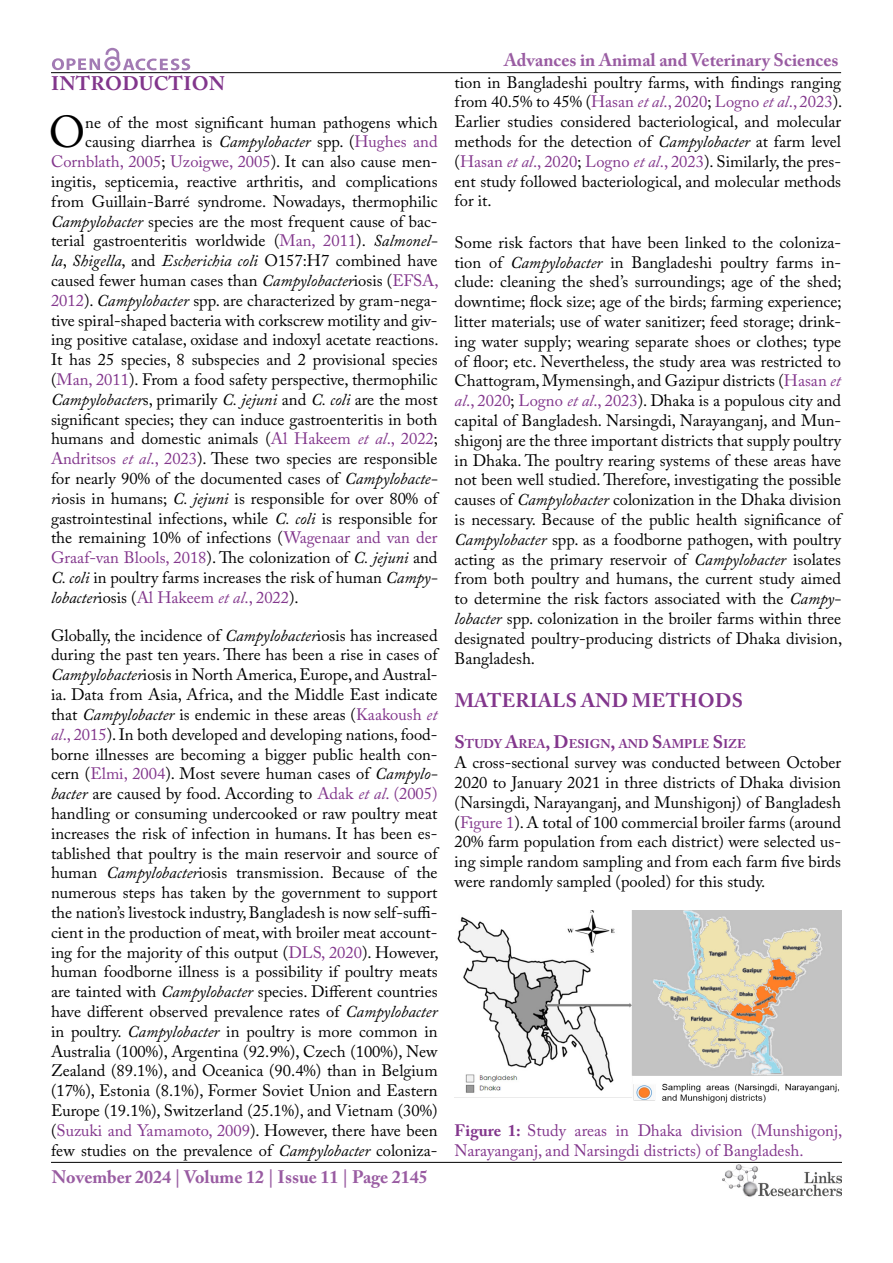
<style>
.page{position:relative;width:893px;height:1263px;background:#fff}
.page>*{position:absolute;margin:0;border:0;box-sizing:border-box;transform-origin:0 0}
.t1{font:44.4px "Adobe Caslon Pro";color:#000}
.t2{font:700 19.5px "Adobe Caslon Pro";letter-spacing:.015em;color:#82368c}
.t3{font:700 18px "Adobe Caslon Pro";color:#995ca2}
.t4{font:16.5px/19.8px "Adobe Caslon Pro";color:#000;text-align:justify}
.t5{font:16.5px/19.8px "Adobe Caslon Pro";color:#82368c}
.t6{font:italic 16.5px "Adobe Caslon Pro";color:#000}
.t7{font:700 12.6px "Adobe Caslon Pro";color:#82368c}
.s1{font-style:italic}
.s2{color:#82368c}
.s3{color:#000}
.s4{font-style:normal}
.s5{font-style:italic;color:#82368c}
.s6{font-style:italic;color:#000}
.s7{font-size:18px}
.s8{font-weight:700}
</style>
<div class="page">
<hr style="left:51px;top:72px;width:790px;height:1px;background:#000">
<hr style="left:51px;top:1162px;width:791px;height:1px;background:#000">
<svg style="left:52px;top:48px;width:138px;height:23px"></svg>
<img style="left:723px;top:1164px;width:119px;height:33px">
<img style="left:455px;top:910px;width:386px;height:193px">
<p class="t2" style="left:51px;top:72px;width:175px">INTRODUCTION</p>
<h1 class="t1" style="left:49px;top:106px;width:38px">O</h1>
<p class="t4" style="left:85px;top:112px;width:354px">ne of the most significant human pathogens which</p>
<p class="t4" style="left:85px;top:132px;width:354px">causing diarrhea is <span class="s1">Campylobacter</span> spp. (<span class="s2">Hughes and</span></p>
<p class="t5" style="left:51px;top:152px;width:388px">Cornblath, 2005<span class="s3">;</span> Uzoigwe, 2005<span class="s3">). It can also cause men-</span></p>
<p class="t4" style="left:51px;top:171px;width:388px">ingitis, septicemia, reactive arthritis, and complications</p>
<p class="t4" style="left:51px;top:191px;width:388px">from Guillain-Barré syndrome. Nowadays, thermophilic</p>
<p class="t4" style="left:51px;top:211px;width:388px"><span class="s1">Campylobacter</span> species are the most frequent cause of bac-</p>
<p class="t4" style="left:51px;top:231px;width:388px">terial gastroenteritis worldwide (<span class="s2">Man, 2011</span>). <span class="s1">Salmonel-</span></p>
<p class="t6" style="left:51px;top:251px;width:388px">la<span class="s4">,</span> Shigella<span class="s4">, and</span> Escherichia coli <span class="s4">O157:H7 combined have</span></p>
<p class="t4" style="left:51px;top:270px;width:389px">caused fewer human cases than <span class="s1">Campylobacter</span>iosis (<span class="s2">EFSA,</span></p>
<p class="t4" style="left:51px;top:290px;width:388px"><span class="s2">2012</span>). <span class="s1">Campylobacter</span> spp. are characterized by gram-nega-</p>
<p class="t4" style="left:51px;top:310px;width:388px">tive spiral-shaped bacteria with corkscrew motility and giv-</p>
<p class="t4" style="left:51px;top:330px;width:389px">ing positive catalase, oxidase and indoxyl acetate reactions.</p>
<p class="t4" style="left:51px;top:350px;width:388px">It has 25 species, 8 subspecies and 2 provisional species</p>
<p class="t4" style="left:51px;top:369px;width:388px">(<span class="s2">Man, 2011</span>). From a food safety perspective, thermophilic</p>
<p class="t6" style="left:51px;top:389px;width:388px">Campylobacter<span class="s4">s, primarily</span> C. jejuni <span class="s4">and</span> C. coli <span class="s4">are the most</span></p>
<p class="t4" style="left:51px;top:409px;width:388px">significant species; they can induce gastroenteritis in both</p>
<p class="t4" style="left:51px;top:429px;width:389px">humans and domestic animals (<span class="s2">Al Hakeem</span> <span class="s5">et al</span><span class="s2">., 2022</span>;</p>
<p class="t4" style="left:51px;top:449px;width:388px"><span class="s2">Andritsos</span> <span class="s5">et al</span><span class="s2">., 2023</span>). These two species are responsible</p>
<p class="t4" style="left:51px;top:468px;width:388px">for nearly 90% of the documented cases of <span class="s1">Campylobacte-</span></p>
<p class="t4" style="left:51px;top:488px;width:388px"><span class="s1">r</span>iosis in humans; <span class="s1">C. jejuni</span> is responsible for over 80% of</p>
<p class="t4" style="left:51px;top:508px;width:388px">gastrointestinal infections, while <span class="s1">C. coli</span> is responsible for</p>
<p class="t4" style="left:51px;top:528px;width:388px">the remaining 10% of infections (<span class="s2">Wagenaar and van der</span></p>
<p class="t4" style="left:51px;top:548px;width:388px"><span class="s2">Graaf-van Blools, 2018</span>). The colonization of <span class="s1">C. jejuni</span> and</p>
<p class="t4" style="left:51px;top:567px;width:388px"><span class="s1">C. coli</span> in poultry farms increases the risk of human <span class="s1">Campy-</span></p>
<p class="t5" style="left:51px;top:587px;width:249px"><span class="s6">lobacter</span><span class="s3">iosis (</span>Al Hakeem <span class="s1">et al</span>., 2022<span class="s3">).</span></p>
<p class="t4" style="left:51px;top:625px;width:389px">Globally, the incidence of <span class="s1">Campylobacter</span>iosis has increased during the past ten years. There has been a rise in cases of <span class="s1">Campylobacter</span>iosis in North America, Europe, and Austral&shy;ia. Data from Asia, Africa, and the Middle East indicate that <span class="s1">Campylobacter</span> is endemic in these areas (<span class="s2">Kaakoush</span> <span class="s5">et al</span><span class="s2">., 2015</span>). In both developed and developing nations, food&shy;borne illnesses are becoming a bigger public health con&shy;cern (<span class="s2">Elmi, 2004</span>). Most severe human cases of <span class="s1">Campylo&shy;bacter</span> are caused by food. According to <span class="s2">Adak</span> <span class="s5">et al</span><span class="s2">. (2005) </span>handling or consuming undercooked or raw poultry meat increases the risk of infection in humans. It has been es&shy;tablished that poultry is the main reservoir and source of human <span class="s1">Campylobacter</span>iosis transmission. Because of the numerous steps has taken by the government to support the nation’s livestock industry, Bangladesh is now self-suffi&shy;cient in the production of meat, with broiler meat account&shy;ing for the majority of this output (<span class="s2">DLS, 2020</span>). However, human foodborne illness is a possibility if poultry meats are tainted with <span class="s1">Campylobacter</span> species. Different countries have different observed prevalence rates of <span class="s1">Campylobacter </span>in poultry. <span class="s1">Campylobacter</span> in poultry is more common in Australia (100%), Argentina (92.9%), Czech (100%), New Zealand (89.1%), and Oceanica (90.4%) than in Belgium (17%), Estonia (8.1%), Former Soviet Union and Eastern Europe (19.1%), Switzerland (25.1%), and Vietnam (30%) (<span class="s2">Suzuki and Yamamoto, 2009</span>). However, there have been few studies on the prevalence of <span class="s1">Campylobacter</span> coloniza-</p>
<p class="t3" style="left:52px;top:1166px;width:378px">November 2024 | Volume 12 | Issue 11 | Page 2145</p>
<p class="t3" style="left:504px;top:50px;width:336px">Advances in Animal and Veterinary Sciences</p>
<p class="t4" style="left:455px;top:72px;width:389px">tion in Bangladeshi poultry farms, with findings ranging from 40.5% to 45% (<span class="s2">Hasan</span> <span class="s5">et al</span><span class="s2">., 2020</span>; <span class="s2">Logno</span> <span class="s5">et al</span><span class="s2">., 2023</span>).<br>Earlier studies considered bacteriological, and molecular methods for the detection of <span class="s1">Campylobacter</span> at farm level (<span class="s2">Hasan</span> <span class="s5">et al</span><span class="s2">., 2020</span>; <span class="s2">Logno</span> <span class="s5">et al</span><span class="s2">., 2023</span>). Similarly, the pres&shy;ent study followed bacteriological, and molecular methods for it.</p>
<p class="t4" style="left:455px;top:232px;width:389px">Some risk factors that have been linked to the coloniza&shy;tion of <span class="s1">Campylobacter</span> in Bangladeshi poultry farms in&shy;clude: cleaning the shed’s surroundings; age of the shed; downtime; flock size; age of the birds; farming experience; litter materials; use of water sanitizer; feed storage; drink&shy;ing water supply; wearing separate shoes or clothes; type of floor; etc. Nevertheless, the study area was restricted to Chattogram, Mymensingh, and Gazipur districts (<span class="s2">Hasan</span> <span class="s5">et al</span><span class="s2">., 2020</span>; <span class="s2">Logno</span> <span class="s5">et al</span><span class="s2">., 2023</span>). Dhaka is a populous city and capital of Bangladesh. Narsingdi, Narayanganj, and Mun&shy;shigonj are the three important districts that supply poultry in Dhaka. The poultry rearing systems of these areas have not been well studied. Therefore, investigating the possible causes of <span class="s1">Campylobacter</span> colonization in the Dhaka division is necessary. Because of the public health significance of <span class="s1">Campylobacter</span> spp. as a foodborne pathogen, with poultry acting as the primary reservoir of <span class="s1">Campylobacter</span> isolates from both poultry and humans, the current study aimed to determine the risk factors associated with the <span class="s1">Campy&shy;lobacter</span> spp. colonization in the broiler farms within three designated poultry-producing districts of Dhaka division, Bangladesh.</p>
<p class="t2" style="left:455px;top:689px;width:290px">MATERIALS AND METHODS</p>
<p class="t7" style="left:455px;top:736px;width:293px"><span class="s7">S</span>TUDY <span class="s7">A</span>REA<span class="s7">, D</span>ESIGN<span class="s7">,</span> AND <span class="s7">S</span>AMPLE <span class="s7">S</span>IZE</p>
<p class="t4" style="left:455px;top:752px;width:388px">A cross-sectional survey was conducted between October 2020 to January 2021 in three districts of Dhaka division (Narsingdi, Narayanganj, and Munshigonj) of Bangladesh (<span class="s2">Figure 1</span>). A total of 100 commercial broiler farms (around 20% farm population from each district) were selected us&shy;ing simple random sampling and from each farm five birds were randomly sampled (pooled) for this study.</p>
<p class="t5" style="left:455px;top:1120px;width:389px"><span class="s8">Figure 1:</span> Study areas in Dhaka division (Munshigonj,<br>Narayanganj, and Narsingdi districts) of Bangladesh.</p>
</div>
